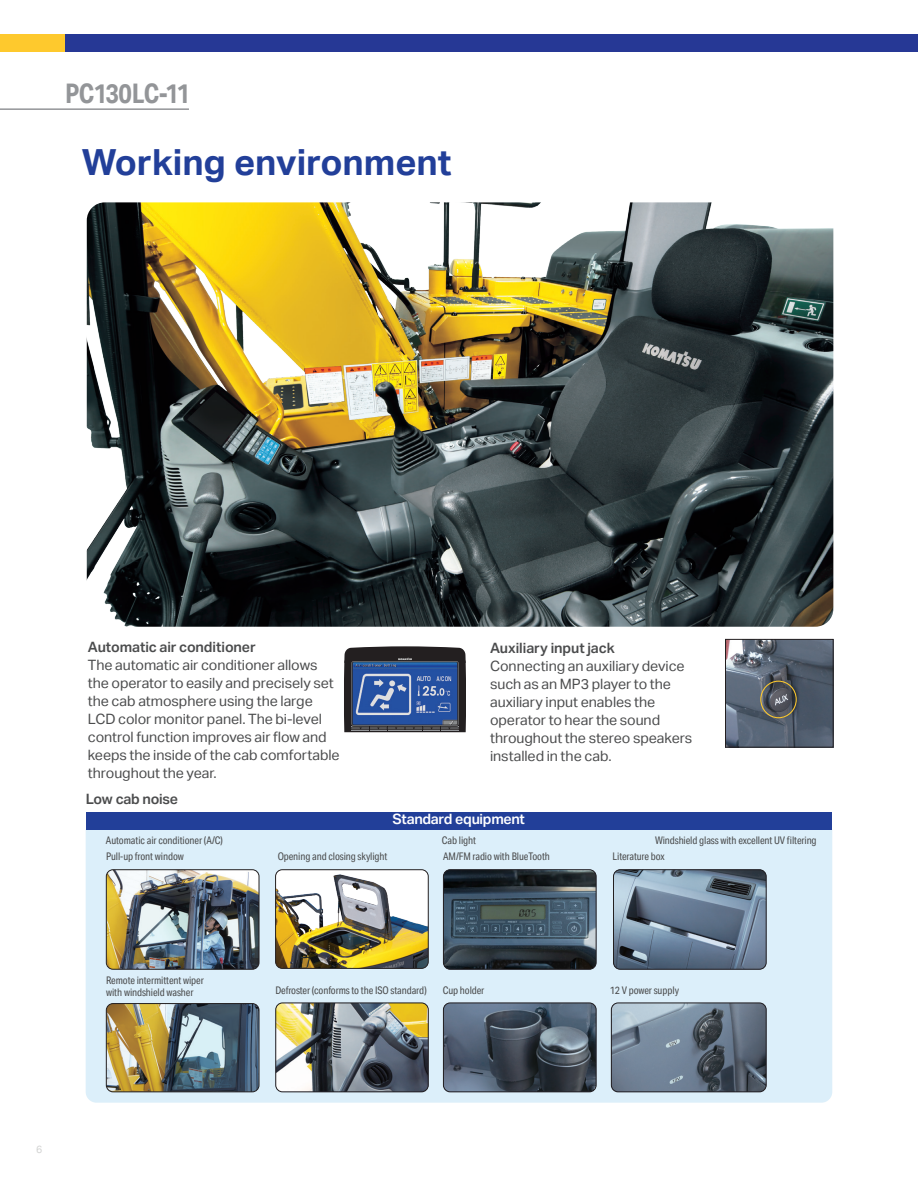
<style>
.page{position:relative;width:918px;height:1188px;background:#fff}
.page>*{position:absolute;margin:0;border:0;box-sizing:border-box;transform-origin:0 0}
.Solution_2nd-head{font:700 36px "Aktiv Grotesk";color:#223f99}
.t1{font:700 27px "Aktiv Grotesk Cd";letter-spacing:-.025em;color:#939598}
.Body_copy{font:14.25px/18px "Aktiv Grotesk";letter-spacing:-.005em;color:#4b4c4d}
.Body_copy-2{font:600 14.25px "Aktiv Grotesk";letter-spacing:-.005em;color:#4b4c4d}
.B01{font:600 14.25px "Aktiv Grotesk";letter-spacing:-.02em;color:#fff}
.Body_Copy_02{font:600 14.25px "Aktiv Grotesk";letter-spacing:-.02em;color:#4b4c4d}
.B01-2{font:10.5px "Aktiv Grotesk Cd";letter-spacing:-.01em;color:#4b4c4d}
.t2{font:10.5px "Aktiv Grotesk";color:#d2d3d2}
</style>
<div class="page">
<hr style="left:0;top:108px;width:189px;height:2px;background:#939598">
<svg style="left:344px;top:646px;width:122px;height:86px;background:#3d537e"></svg>
<img style="left:727px;top:641px;width:104px;height:104px">
<div style="left:725px;top:639px;width:108px;height:108px;border:1px solid #231f20"></div>
<div style="left:760px;top:681px;width:37px;height:37px;border:1px solid #fec92d;border-radius:50%"></div>
<div style="left:86px;top:829px;width:746px;height:274px;background:#dceffa"></div>
<div style="left:86px;top:812px;width:746px;height:17px;background:#223f99"></div>
<img style="left:611px;top:1003px;width:155px;height:89px">
<div style="left:611px;top:1003px;width:155px;height:89px;border:1px solid #231f20;border-radius:7px"></div>
<img style="left:443px;top:1003px;width:153px;height:89px">
<div style="left:443px;top:1003px;width:153px;height:89px;border:1px solid #231f20;border-radius:7px"></div>
<img style="left:106px;top:870px;width:153px;height:99px">
<div style="left:106px;top:870px;width:153px;height:99px;border:1px solid #231f20;border-radius:7px"></div>
<img style="left:106px;top:1004px;width:153px;height:88px">
<div style="left:106px;top:1003px;width:153px;height:89px;border:1px solid #231f20;border-radius:7px"></div>
<img style="left:276px;top:870px;width:152px;height:98px">
<div style="left:275px;top:870px;width:153px;height:99px;border:1px solid #231f20;border-radius:7px"></div>
<img style="left:276px;top:1003px;width:152px;height:89px">
<div style="left:276px;top:1003px;width:152px;height:89px;border:1px solid #231f20;border-radius:7px"></div>
<img style="left:443px;top:870px;width:153px;height:99px">
<div style="left:443px;top:870px;width:153px;height:99px;border:1px solid #231f20;border-radius:7px"></div>
<img style="left:613px;top:870px;width:153px;height:99px">
<div style="left:613px;top:870px;width:153px;height:99px;border:1px solid #231f20;border-radius:7px"></div>
<img style="left:87px;top:202px;width:746px;height:425px">
<div style="left:0;top:34px;width:65px;height:17px;background:#fec92d"></div>
<div style="left:65px;top:34px;width:853px;height:17px;background:#263895"></div>
<h2 class="t1" style="left:65px;top:77px;width:127px">PC130LC-11</h2>
<p class="Solution_2nd-head" style="left:82px;top:142px;width:371px">Working environment</p>
<p class="Body_copy-2" style="left:88px;top:639px;width:169px">Automatic air conditioner</p>
<p class="Body_copy" style="left:88px;top:656px;width:253px">The automatic air conditioner allows the operator to easily and precisely set the cab atmosphere using the large LCD color monitor panel. The bi-level control function improves air flow and keeps the inside of the cab comfortable throughout the year.</p>
<p class="Body_Copy_02" style="left:86px;top:790px;width:94px">Low cab noise</p>
<p class="Body_copy-2" style="left:490px;top:640px;width:126px">Auxiliary input jack</p>
<p class="Body_copy" style="left:490px;top:657px;width:204px">Connecting an auxiliary device such as an MP3 player to the auxiliary input enables the operator to hear the sound throughout the stereo speakers installed in the cab.</p>
<p class="B01" style="left:393px;top:811px;width:134px">Standard equipment</p>
<p class="B01-2" style="left:106px;top:834px;width:118px">Automatic air conditioner (A/C)</p>
<p class="B01-2" style="left:442px;top:834px;width:36px">Cab light</p>
<p class="B01-2" style="left:655px;top:834px;width:163px">Windshield glass with excellent UV filtering</p>
<p class="B01-2" style="left:106px;top:851px;width:79px">Pull-up front window</p>
<p class="B01-2" style="left:106px;top:974px;width:99px">Remote intermittent wiper</p>
<p class="B01-2" style="left:106px;top:986px;width:89px">with windshield washer</p>
<p class="B01-2" style="left:278px;top:851px;width:111px">Opening and closing skylight</p>
<p class="B01-2" style="left:443px;top:851px;width:108px">AM/FM radio with BlueTooth</p>
<p class="B01-2" style="left:613px;top:851px;width:54px">Literature box</p>
<p class="B01-2" style="left:275px;top:984px;width:153px">Defroster (conforms to the ISO standard)</p>
<p class="B01-2" style="left:443px;top:984px;width:43px">Cup holder</p>
<p class="B01-2" style="left:610px;top:984px;width:71px">12 V power supply</p>
<p class="t2" style="left:36px;top:1143px;width:8px">6</p>
</div>
